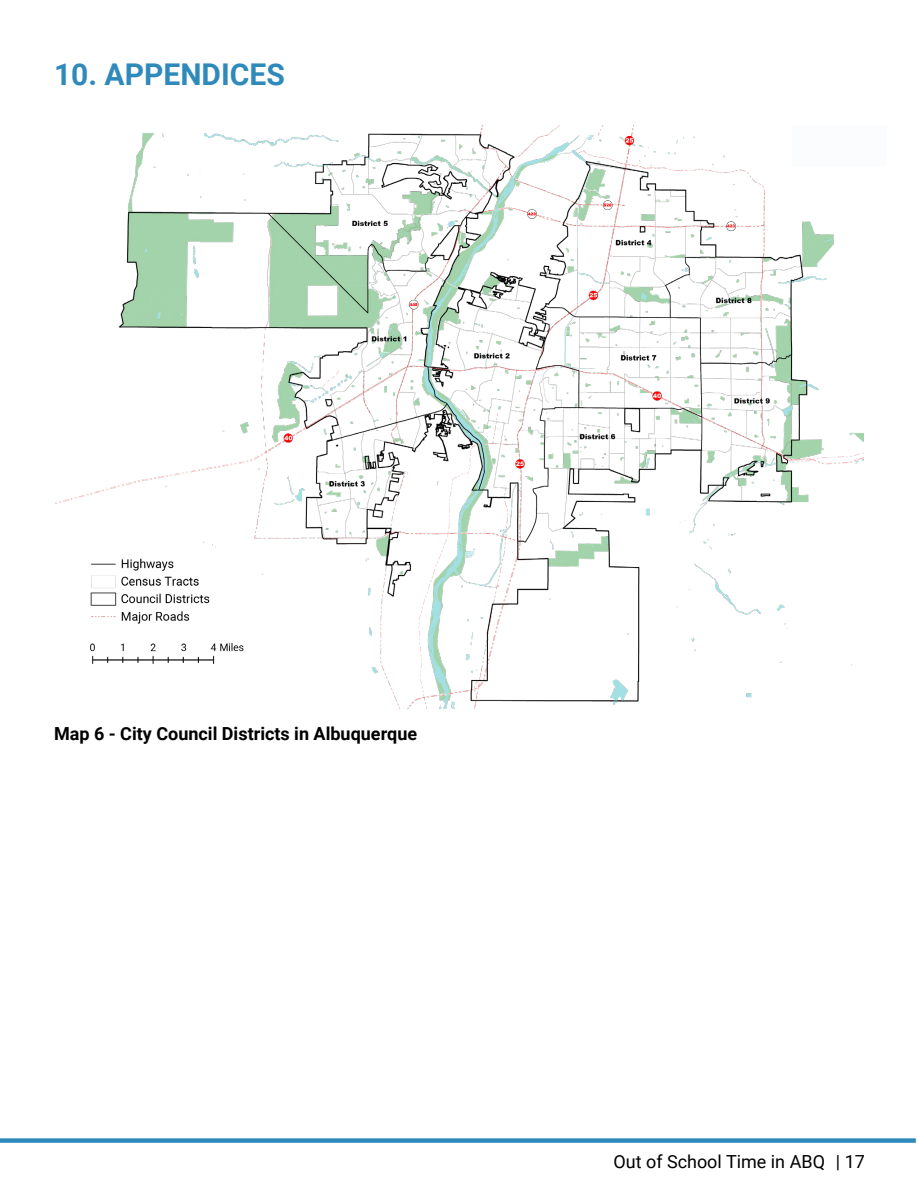
<style>
.page{position:relative;width:918px;height:1188px;background:#fff}
.page>*{position:absolute;margin:0;border:0;box-sizing:border-box;transform-origin:0 0}
.t1{font:700 30px "Roboto";color:#2f8abb}
.t2{font:700 18px "Roboto";color:#000}
.t3{font:18px "Roboto";color:#000}
</style>
<div class="page">
<div style="left:0;top:1138px;width:916px;height:5px;background:#2f8abb"></div>
<img style="left:55px;top:125px;width:809px;height:583px">
<div style="left:793px;top:125px;width:94px;height:40px;background:#fbfcfd"></div>
<h1 class="t1" style="left:54px;top:54px;width:232px">10. APPENDICES</h1>
<p class="t2" style="left:54px;top:721px;width:365px">Map 6 - City Council Districts in Albuquerque</p>
<p class="t3" style="left:613px;top:1149px;width:253px">Out of School Time in ABQ | 17</p>
</div>
